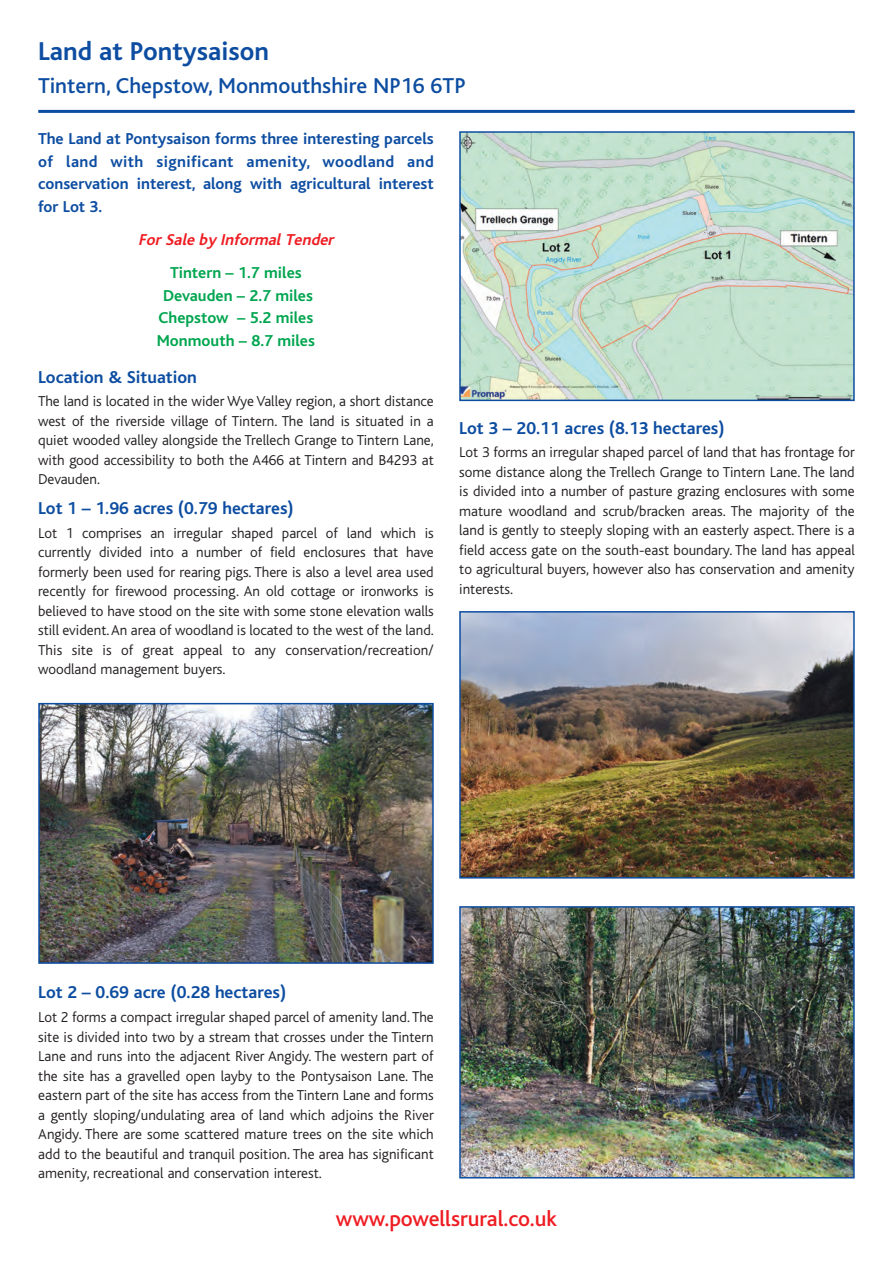
<style>
.page{position:relative;width:893px;height:1263px;background:#fff}
.page>*{position:absolute;margin:0;border:0;box-sizing:border-box;transform-origin:0 0}
.t1{font:700 27px "Bliss";color:#0d4da1}
.t2{font:500 22.5px "Bliss";color:#0d4da1}
.t3{font:500 22.5px "Bliss";color:#ee1d23}
.t4{font:700 18px "Bliss";color:#0d4da1}
.t5{font:700 16.5px/22.5px "Bliss";color:#0d4da1;text-align:justify}
.t6{font:700 16.5px/22.5px "Bliss";color:#00a54f;text-align:center}
.t7{font:italic 700 16.5px "Bliss";color:#ee1d23}
.t8{font:300 15px/19.5px "Bliss";color:#231f20;text-align:justify}
</style>
<div class="page">
<hr style="left:38px;top:110px;width:817px;height:3px;background:#0d4da1">
<img style="left:41px;top:706px;width:390px;height:255px">
<div style="left:38px;top:703px;width:396px;height:261px;border:2px solid #0d4da1"></div>
<img style="left:462px;top:134px;width:390px;height:264px">
<div style="left:459px;top:131px;width:396px;height:270px;border:2px solid #0d4da1"></div>
<img style="left:462px;top:614px;width:390px;height:261px">
<div style="left:459px;top:611px;width:396px;height:267px;border:2px solid #0d4da1"></div>
<img style="left:462px;top:909px;width:390px;height:266px">
<div style="left:459px;top:906px;width:396px;height:272px;border:2px solid #0d4da1"></div>
<h1 class="t1" style="left:38px;top:42px;width:232px">Land at Pontysaison</h1>
<h2 class="t2" style="left:38px;top:78px;width:429px">Tintern, Chepstow, Monmouthshire NP16 6TP</h2>
<p class="t5" style="left:38px;top:130px;width:397px">The Land at Pontysaison forms three interesting parcels of land with significant amenity, woodland and conservation interest, along with agricultural interest for Lot 3.</p>
<p class="t7" style="left:138px;top:234px;width:200px">For Sale by Informal Tender</p>
<p class="t6" style="left:157px;top:263px;width:160px">Tintern – 1.7 miles<br>Devauden – 2.7 miles<br>Chepstow – 5.2 miles<br>Monmouth – 8.7 miles</p>
<p class="t4" style="left:38px;top:371px;width:160px">Location &amp; Situation</p>
<p class="t8" style="left:38px;top:393px;width:397px">The land is located in the wider Wye Valley region, a short distance west of the riverside village of Tintern. The land is situated in a quiet wooded valley alongside the Trellech Grange to Tintern Lane, with good accessibility to both the A466 at Tintern and B4293 at Devauden.</p>
<p class="t4" style="left:38px;top:502px;width:257px">Lot 1 – 1.96 acres (0.79 hectares)</p>
<p class="t8" style="left:38px;top:524px;width:397px">Lot 1 comprises an irregular shaped parcel of land which is currently divided into a number of field enclosures that have formerly been used for rearing pigs. There is also a level area used recently for firewood processing. An old cottage or ironworks is believed to have stood on the site with some stone elevation walls still evident. An area of woodland is located to the west of the land.<br>This site is of great appeal to any conservation/recreation/ woodland management buyers.</p>
<p class="t4" style="left:459px;top:422px;width:267px">Lot 3 – 20.11 acres (8.13 hectares)</p>
<p class="t8" style="left:459px;top:444px;width:397px">Lot 3 forms an irregular shaped parcel of land that has frontage for some distance along the Trellech Grange to Tintern Lane. The land is divided into a number of pasture grazing enclosures with some mature woodland and scrub/bracken areas. The majority of the land is gently to steeply sloping with an easterly aspect. There is a field access gate on the south-east boundary. The land has appeal to agricultural buyers, however also has conservation and amenity interests.</p>
<p class="t4" style="left:38px;top:986px;width:250px">Lot 2 – 0.69 acre (0.28 hectares)</p>
<p class="t8" style="left:38px;top:1009px;width:397px">Lot 2 forms a compact irregular shaped parcel of amenity land. The site is divided into two by a stream that crosses under the Tintern Lane and runs into the adjacent River Angidy. The western part of the site has a gravelled open layby to the Pontysaison Lane. The eastern part of the site has access from the Tintern Lane and forms a gently sloping/undulating area of land which adjoins the River Angidy. There are some scattered mature trees on the site which add to the beautiful and tranquil position. The area has significant amenity, recreational and conservation interest.</p>
<h2 class="t3" style="left:336px;top:1211px;width:223px">www.powellsrural.co.uk</h2>
</div>
